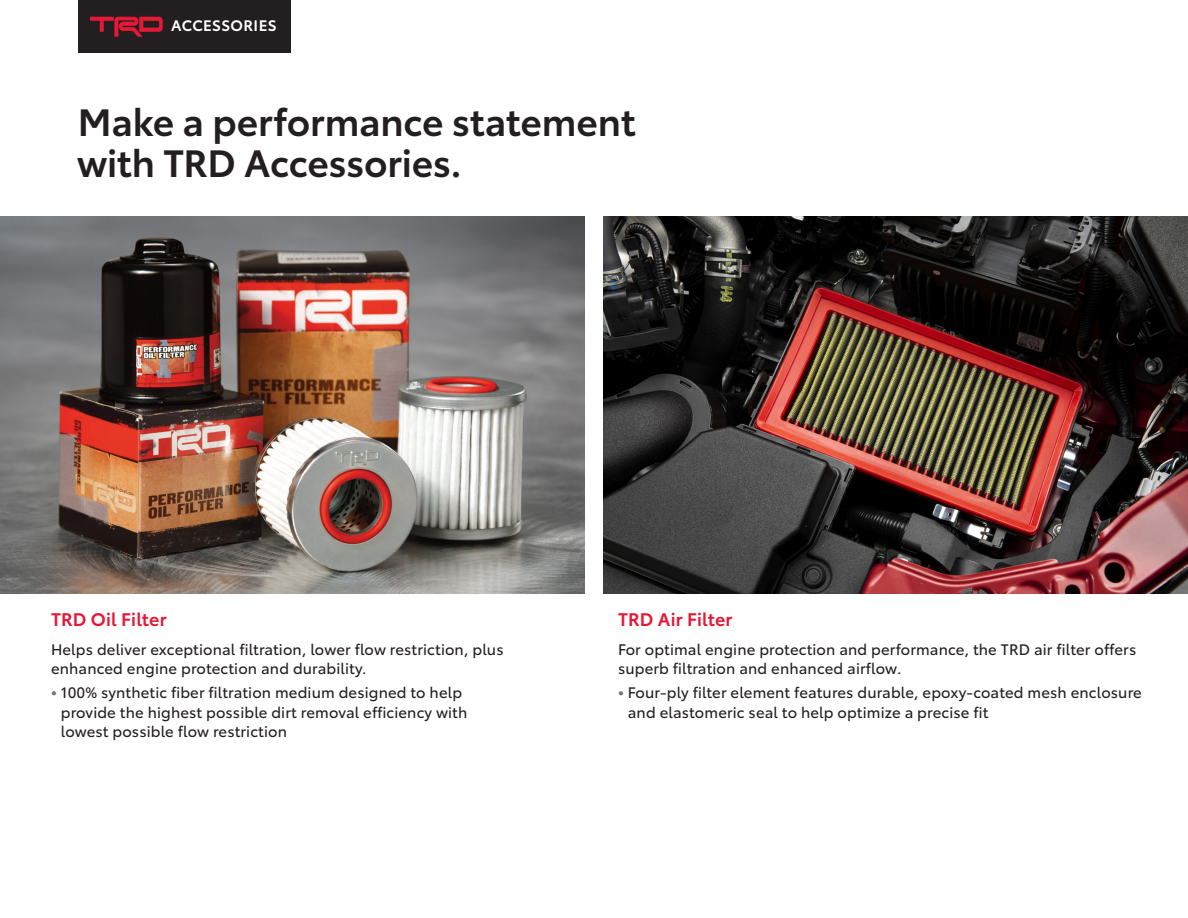
<style>
.page{position:relative;width:1188px;height:918px;background:#fff}
.page>*{position:absolute;margin:0;border:0;box-sizing:border-box;transform-origin:0 0}
._2019_Accessory_INTRO_Main_Hed_Tagline_22{font:600 37.5px/41.2px "Toyota Type";letter-spacing:-.01em;color:#231f20}
.t1{font:600 18px "Toyota Type";letter-spacing:.01em;color:#e51836}
.t2{font:15px/19.5px "Toyota Type";letter-spacing:.01em;color:#231f20}
.t3{font:600 15px "Toyota Type";letter-spacing:.025em;color:#fff}
.s1{font-weight:700;color:#717074}
</style>
<div class="page">
<div style="left:78px;top:0;width:212px;height:52px;background:#231f20"></div>
<svg style="left:90px;top:17px;width:73px;height:20px"></svg>
<img style="left:603px;top:216px;width:585px;height:378px">
<img style="left:0;top:216px;width:585px;height:378px">
<p class="t3" style="left:171px;top:14px;width:107px">ACCESSORIES</p>
<p class="_2019_Accessory_INTRO_Main_Hed_Tagline_22" style="left:77px;top:99px;width:561px">Make a performance statement with TRD Accessories.</p>
<p class="t1" style="left:51px;top:606px;width:117px">TRD Oil Filter</p>
<p class="t2" style="left:51px;top:638px;width:454px">Helps deliver exceptional filtration, lower flow restriction, plus enhanced engine protection and durability.</p>
<p class="t2" style="left:61px;top:682px;width:408px;text-indent:-10px"><span class="s1">•</span> 100% synthetic fiber filtration medium designed to help provide the highest possible dirt removal efficiency with lowest possible flow restriction</p>
<p class="t1" style="left:618px;top:606px;width:116px">TRD Air Filter</p>
<p class="t2" style="left:618px;top:638px;width:520px">For optimal engine protection and performance, the TRD air filter offers superb filtration and enhanced airflow.</p>
<p class="t2" style="left:628px;top:682px;width:516px;text-indent:-10px"><span class="s1">•</span> Four-ply filter element features durable, epoxy-coated mesh enclosure and elastomeric seal to help optimize a precise fit</p>
</div>
